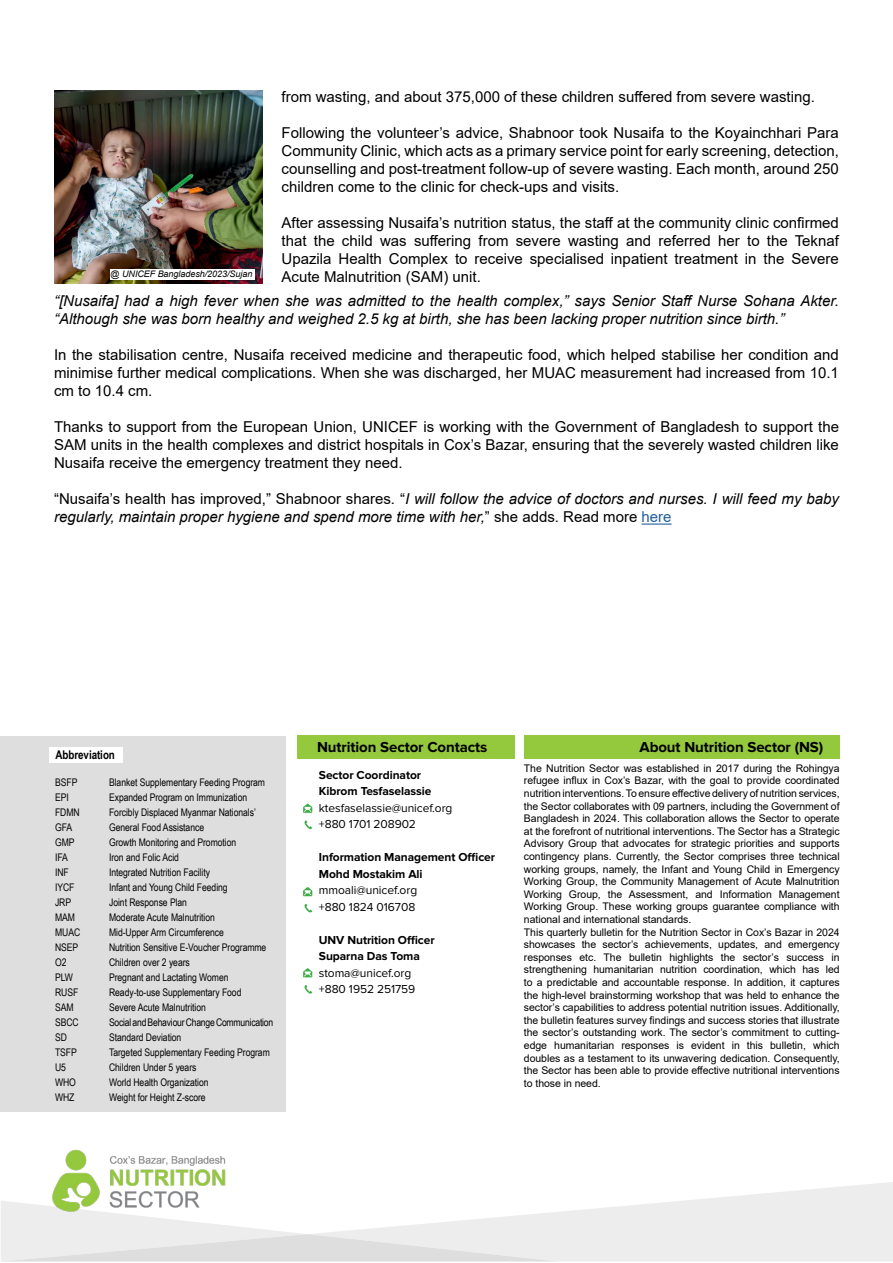
<style>
.page{position:relative;width:893px;height:1263px;background:#fff}
.page>*{position:absolute;margin:0;border:0;box-sizing:border-box;transform-origin:0 0}
.t1{font:15px/18px "Arial";color:#000;text-align:justify}
.t2{font:italic 15px/18px "Arial";color:#000}
.t3{font:700 15px "Proxima Nova";letter-spacing:-.005em;color:#000}
.t4{font:700 12px/16.5px "Proxima Nova";letter-spacing:-.005em;color:#000}
.t5{font:12px/16.5px "Proxima Nova";letter-spacing:-.005em;color:#000}
.t6{font:700 12px "Arial Narrow";letter-spacing:-.005em;color:#000}
.t7{font:10.5px/12.6px "Arial";letter-spacing:-.005em;color:#000}
.t8{font:10.5px "Arial Narrow";letter-spacing:-.005em;color:#000}
.t9{font:italic 9px "Arial";letter-spacing:-.005em;color:#000}
.s1{font-style:normal}
.s2{font-style:normal;color:#215e9e}
</style>
<div class="page">
<img style="left:54px;top:91px;width:209px;height:193px">
<div style="left:1px;top:736px;width:285px;height:376px;background:#dedede"></div>
<div style="left:298px;top:735px;width:217px;height:23px;background:#94c83d"></div>
<div style="left:524px;top:735px;width:315px;height:23px;background:#94c83d"></div>
<div style="left:49px;top:747px;width:74px;height:16px;background:#fff"></div>
<svg style="left:558px;top:1182px;width:335px;height:79px;fill:#ededed"></svg>
<svg style="left:1px;top:1201px;width:557px;height:60px"></svg>
<img style="left:43px;top:1149px;width:189px;height:70px">
<svg style="left:304px;top:820px;width:8px;height:9px"></svg>
<svg style="left:304px;top:904px;width:8px;height:8px"></svg>
<svg style="left:304px;top:985px;width:8px;height:9px"></svg>
<svg style="left:303px;top:803px;width:9px;height:10px"></svg>
<svg style="left:303px;top:887px;width:9px;height:9px"></svg>
<svg style="left:303px;top:968px;width:9px;height:9px"></svg>
<hr style="left:642px;top:523px;width:30px;height:2px;background:#215e9e">
<div style="left:111px;top:269px;width:144px;height:11px;background:#fff"></div>
<h1 class="t1" style="left:282px;top:87px;width:535px">from wasting, and about 375,000 of these children suffered from severe wasting.</h1>
<p class="t1" style="left:282px;top:123px;width:559px">Following the volunteer’s advice, Shabnoor took Nusaifa to the Koyainchhari Para Community Clinic, which acts as a primary service point for early screening, detection, counselling and post-treatment follow-up of severe wasting. Each month, around 250 children come to the clinic for check-ups and visits.</p>
<p class="t1" style="left:282px;top:213px;width:559px">After assessing Nusaifa’s nutrition status, the staff at the community clinic confirmed that the child was suffering from severe wasting and referred her to the Teknaf Upazila Health Complex to receive specialised inpatient treatment in the Severe Acute Malnutrition (SAM) unit.</p>
<h1 class="t2" style="left:54px;top:292px;width:786px">“[Nusaifa] had a high fever when she was admitted to the health complex,” says Senior Staff Nurse Sohana Akter. “Although she was born healthy and weighed 2.5 kg at birth, she has been lacking proper nutrition since birth.”</h1>
<p class="t1" style="left:54px;top:346px;width:786px">In the stabilisation centre, Nusaifa received medicine and therapeutic food, which helped stabilise her condition and minimise further medical complications. When she was discharged, her MUAC measurement had increased from 10.1 cm to 10.4 cm.</p>
<p class="t1" style="left:54px;top:418px;width:786px">Thanks to support from the European Union, UNICEF is working with the Government of Bangladesh to support the SAM units in the health complexes and district hospitals in Cox’s Bazar, ensuring that the severely wasted children like Nusaifa receive the emergency treatment they need.</p>
<h1 class="t2" style="left:54px;top:490px;width:786px"><span class="s1">“Nusaifa’s health has improved,” Shabnoor shares. “</span>I will follow the advice of doctors and nurses. I will feed my baby regularly, maintain proper hygiene and spend more time with her,<span class="s1">” she adds. Read more</span> <span class="s2">here</span></h1>
<p class="t9" style="left:111px;top:268px;width:143px">@ UNICEF Bangladesh/2023/Sujan</p>
<p class="t6" style="left:55px;top:746px;width:61px">Abbreviation</p>
<p class="t8" style="left:55px;top:774px;width:24px">BSFP</p>
<p class="t8" style="left:109px;top:774px;width:158px">Blanket Supplementary Feeding Program</p>
<p class="t8" style="left:55px;top:789px;width:15px">EPI</p>
<p class="t8" style="left:109px;top:789px;width:140px">Expanded Program on Immunization</p>
<p class="t8" style="left:55px;top:804px;width:26px">FDMN</p>
<p class="t8" style="left:109px;top:804px;width:148px">Forcibly Displaced Myanmar Nationals’</p>
<p class="t8" style="left:55px;top:819px;width:19px">GFA</p>
<p class="t8" style="left:109px;top:819px;width:97px">General Food Assistance</p>
<p class="t8" style="left:55px;top:834px;width:21px">GMP</p>
<p class="t8" style="left:109px;top:834px;width:129px">Growth Monitoring and Promotion</p>
<p class="t8" style="left:55px;top:849px;width:14px">IFA</p>
<p class="t8" style="left:109px;top:849px;width:71px">Iron and Folic Acid</p>
<p class="t8" style="left:55px;top:864px;width:15px">INF</p>
<p class="t8" style="left:109px;top:864px;width:102px">Integrated Nutrition Facility</p>
<p class="t8" style="left:55px;top:879px;width:21px">IYCF</p>
<p class="t8" style="left:109px;top:879px;width:120px">Infant and Young Child Feeding</p>
<p class="t8" style="left:55px;top:894px;width:18px">JRP</p>
<p class="t8" style="left:109px;top:894px;width:80px">Joint Response Plan</p>
<p class="t8" style="left:55px;top:909px;width:21px">MAM</p>
<p class="t8" style="left:109px;top:909px;width:107px">Moderate Acute Malnutrition</p>
<p class="t8" style="left:55px;top:924px;width:27px">MUAC</p>
<p class="t8" style="left:109px;top:924px;width:116px">Mid-Upper Arm Circumference</p>
<p class="t8" style="left:55px;top:939px;width:25px">NSEP</p>
<p class="t8" style="left:109px;top:939px;width:159px">Nutrition Sensitive E-Voucher Programme</p>
<p class="t8" style="left:55px;top:954px;width:13px">O2</p>
<p class="t8" style="left:109px;top:954px;width:82px">Children over 2 years</p>
<p class="t8" style="left:55px;top:969px;width:19px">PLW</p>
<p class="t8" style="left:109px;top:969px;width:121px">Pregnant and Lactating Women</p>
<p class="t8" style="left:55px;top:984px;width:25px">RUSF</p>
<p class="t8" style="left:109px;top:984px;width:134px">Ready-to-use Supplementary Food</p>
<p class="t8" style="left:55px;top:999px;width:20px">SAM</p>
<p class="t8" style="left:109px;top:999px;width:98px">Severe Acute Malnutrition</p>
<p class="t8" style="left:55px;top:1014px;width:25px">SBCC</p>
<p class="t8" style="left:109px;top:1014px;width:166px">Social and Behaviour Change Communication</p>
<p class="t8" style="left:55px;top:1029px;width:13px">SD</p>
<p class="t8" style="left:109px;top:1029px;width:74px">Standard Deviation</p>
<p class="t8" style="left:55px;top:1044px;width:23px">TSFP</p>
<p class="t8" style="left:109px;top:1044px;width:162px">Targeted Supplementary Feeding Program</p>
<p class="t8" style="left:55px;top:1059px;width:12px">U5</p>
<p class="t8" style="left:109px;top:1059px;width:89px">Children Under 5 years</p>
<p class="t8" style="left:55px;top:1074px;width:22px">WHO</p>
<p class="t8" style="left:109px;top:1074px;width:101px">World Health Organization</p>
<p class="t8" style="left:55px;top:1089px;width:21px">WHZ</p>
<p class="t8" style="left:109px;top:1089px;width:98px">Weight for Height Z-score</p>
<h1 class="t3" style="left:317px;top:738px;width:172px">Nutrition Sector Contacts</h1>
<p class="t4" style="left:319px;top:767px;width:114px">Sector Coordinator<br>Kibrom Tesfaselassie</p>
<p class="t5" style="left:319px;top:800px;width:135px">ktesfaselassie@unicef.org +880 1701 208902</p>
<p class="t4" style="left:319px;top:849px;width:178px">Information Management Officer<br>Mohd Mostakim Ali</p>
<p class="t5" style="left:319px;top:883px;width:100px">mmoali@unicef.org +880 1824 016708</p>
<p class="t4" style="left:319px;top:932px;width:117px">UNV Nutrition Officer<br>Suparna Das Toma</p>
<p class="t5" style="left:319px;top:965px;width:98px">stoma@unicef.org +880 1952 251759</p>
<h1 class="t3" style="left:639px;top:738px;width:185px">About Nutrition Sector (NS)</h1>
<p class="t7" style="left:524px;top:762px;width:317px">The Nutrition Sector was established in 2017 during the Rohingya refugee influx in Cox’s Bazar, with the goal to provide coordinated nutrition interventions. To ensure effective delivery of nutrition services, the Sector collaborates with 09 partners, including the Government of Bangladesh in 2024. This collaboration allows the Sector to operate at the forefront of nutritional interventions. The Sector has a Strategic Advisory Group that advocates for strategic priorities and supports contingency plans. Currently, the Sector comprises three technical working groups, namely, the Infant and Young Child in Emergency Working Group, the Community Management of Acute Malnutrition Working Group, the Assessment, and Information Management Working Group. These working groups guarantee compliance with national and international standards.<br>This quarterly bulletin for the Nutrition Sector in Cox’s Bazar in 2024 showcases the sector’s achievements, updates, and emergency responses etc. The bulletin highlights the sector’s success in strengthening humanitarian nutrition coordination, which has led to a predictable and accountable response. In addition, it captures the high-level brainstorming workshop that was held to enhance the sector’s capabilities to address potential nutrition issues. Additionally, the bulletin features survey findings and success stories that illustrate the sector’s outstanding work. The sector’s commitment to cutting&shy;edge humanitarian responses is evident in this bulletin, which doubles as a testament to its unwavering dedication. Consequently, the Sector has been able to provide effective nutritional interventions to those in need.</p>
</div>
